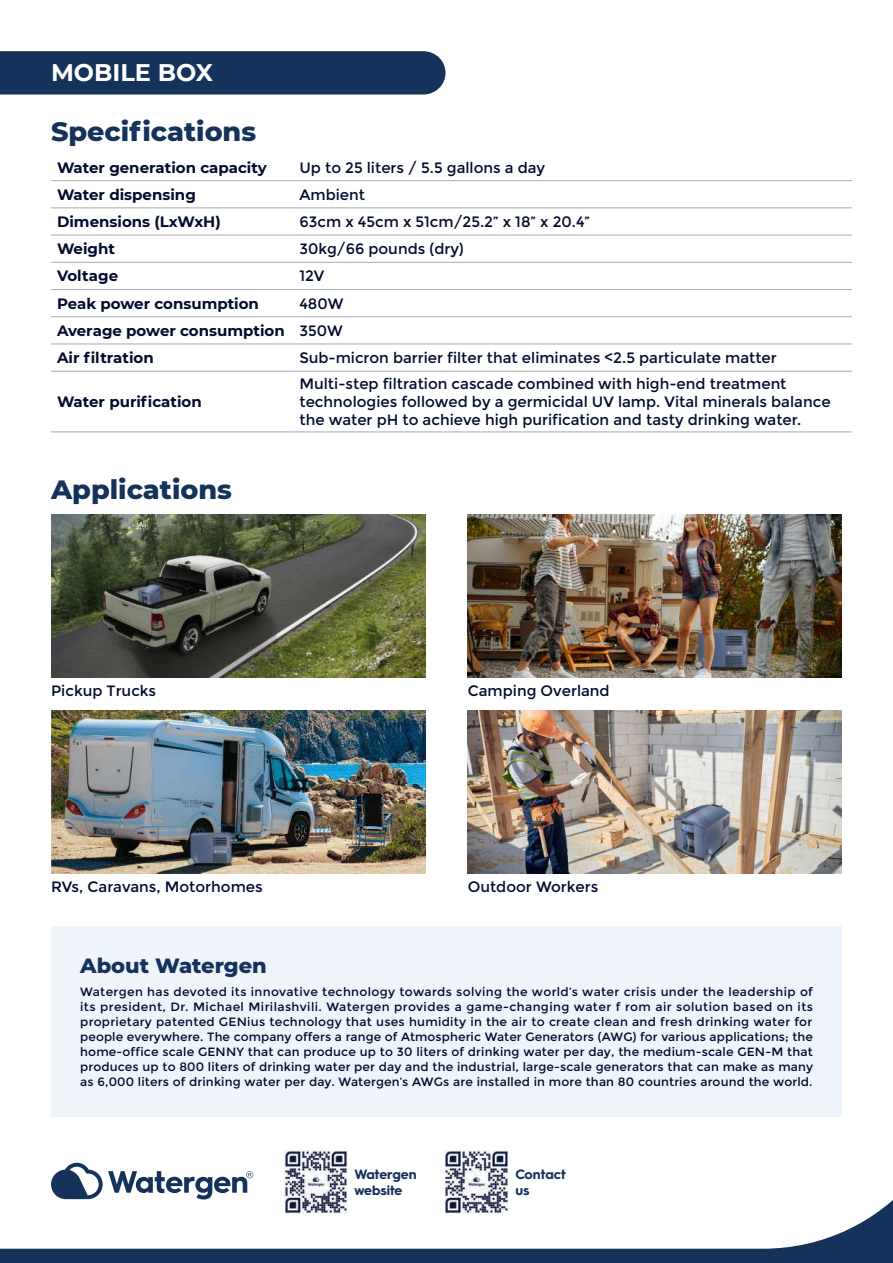
<style>
.page{position:relative;width:893px;height:1263px;background:#fff}
.page>*{position:absolute;margin:0;border:0;box-sizing:border-box;transform-origin:0 0}
.t1{font:800 27px "Montserrat";color:#14325a}
.t2{font:700 24px "Montserrat";color:#fff}
.t3{font:800 21px "Montserrat";color:#14325a}
.t4{font:15px/18px "Montserrat";color:#000b2d}
.t5{font:700 15px "Montserrat";color:#000b2d}
.t6{font:700 13.5px/16.2px "Hurme Geometric Sans 3";color:#14325a}
.t7{font:12px/15px "Montserrat";letter-spacing:.01em;color:#000b2d;text-align:justify}
</style>
<div class="page">
<img style="left:468px;top:514px;width:374px;height:163px">
<img style="left:468px;top:711px;width:374px;height:162px">
<img style="left:51px;top:514px;width:374px;height:163px">
<img style="left:51px;top:711px;width:374px;height:162px">
<div style="left:0;top:51px;width:446px;height:44px;background:#14325a"></div>
<hr style="left:51px;top:180px;width:242px;height:1px;background:#a8a9ad">
<hr style="left:293px;top:180px;width:559px;height:1px;background:#a8a9ad">
<hr style="left:51px;top:207px;width:242px;height:1px;background:#a8a9ad">
<hr style="left:293px;top:207px;width:559px;height:1px;background:#a8a9ad">
<hr style="left:51px;top:235px;width:242px;height:1px;background:#a8a9ad">
<hr style="left:293px;top:235px;width:559px;height:1px;background:#a8a9ad">
<hr style="left:51px;top:262px;width:242px;height:1px;background:#a8a9ad">
<hr style="left:293px;top:262px;width:559px;height:1px;background:#a8a9ad">
<hr style="left:51px;top:289px;width:242px;height:1px;background:#a8a9ad">
<hr style="left:293px;top:289px;width:559px;height:1px;background:#a8a9ad">
<hr style="left:51px;top:316px;width:242px;height:1px;background:#a8a9ad">
<hr style="left:293px;top:316px;width:559px;height:1px;background:#a8a9ad">
<hr style="left:51px;top:344px;width:242px;height:1px;background:#a8a9ad">
<hr style="left:293px;top:344px;width:559px;height:1px;background:#a8a9ad">
<hr style="left:51px;top:371px;width:242px;height:1px;background:#a8a9ad">
<hr style="left:293px;top:371px;width:559px;height:1px;background:#a8a9ad">
<hr style="left:51px;top:431px;width:242px;height:1px;background:#a8a9ad">
<hr style="left:293px;top:431px;width:559px;height:1px;background:#a8a9ad">
<div style="left:51px;top:926px;width:791px;height:190px;background:#eff3fa"></div>
<svg style="left:0;top:1180px;width:893px;height:83px"></svg>
<img style="left:445px;top:1150px;width:63px;height:63px">
<img style="left:284px;top:1150px;width:63px;height:63px">
<svg style="left:51px;top:1163px;width:202px;height:36px"></svg>
<h2 class="t2" style="left:51px;top:55px;width:163px">MOBILE BOX</h2>
<h1 class="t1" style="left:51px;top:111px;width:207px">Specifications</h1>
<p class="t5" style="left:57px;top:156px;width:211px">Water generation capacity</p>
<p class="t4" style="left:299px;top:158px;width:247px">Up to 25 liters / 5.5 gallons a day</p>
<p class="t5" style="left:57px;top:184px;width:140px">Water dispensing</p>
<p class="t4" style="left:299px;top:186px;width:67px">Ambient</p>
<p class="t5" style="left:57px;top:211px;width:165px">Dimensions (LxWxH)</p>
<p class="t4" style="left:299px;top:213px;width:292px">63cm x 45cm x 51cm/25.2” x 18” x 20.4“</p>
<p class="t5" style="left:57px;top:238px;width:59px">Weight</p>
<p class="t4" style="left:299px;top:240px;width:166px">30kg/66 pounds (dry(</p>
<p class="t5" style="left:57px;top:265px;width:63px">Voltage</p>
<p class="t4" style="left:299px;top:267px;width:27px">12V</p>
<p class="t5" style="left:57px;top:293px;width:203px">Peak power consumption</p>
<p class="t4" style="left:299px;top:295px;width:46px">480W</p>
<p class="t5" style="left:57px;top:320px;width:229px">Average power consumption</p>
<p class="t4" style="left:299px;top:322px;width:45px">350W</p>
<p class="t5" style="left:57px;top:347px;width:98px">Air filtration</p>
<p class="t5" style="left:57px;top:391px;width:146px">Water purification</p>
<p class="t4" style="left:299px;top:349px;width:479px">Sub-micron barrier filter that eliminates &lt;2.5 particulate matter</p>
<p class="t4" style="left:299px;top:375px;width:533px">Multi-step filtration cascade combined with high-end treatment technologies followed by a germicidal UV lamp. Vital minerals balance the water pH to achieve high purification and tasty drinking water.</p>
<h1 class="t1" style="left:51px;top:469px;width:182px">Applications</h1>
<p class="t4" style="left:51px;top:682px;width:107px">Pickup Trucks</p>
<p class="t4" style="left:468px;top:682px;width:143px">Camping Overland</p>
<p class="t4" style="left:51px;top:878px;width:213px">RVs, Caravans, Motorhomes</p>
<p class="t4" style="left:468px;top:878px;width:132px">Outdoor Workers</p>
<h3 class="t3" style="left:80px;top:950px;width:188px">About Watergen</h3>
<p class="t7" style="left:80px;top:984px;width:734px">Watergen has devoted its innovative technology towards solving the world s’ water crisis under the leadership of its president, Dr. Michael Mirilashvili. Watergen provides a game-changing water f rom air solution based on its proprietary patented GENius technology that uses humidity in the air to create clean and fresh drinking water for people everywhere. The company offers a range of Atmospheric Water Generators (AWG) for various applications; the home-office scale GENNY that can produce up to 30 liters of drinking water per day, the medium-scale GEN M- that produces up to 800 liters of drinking water per day and the industrial, large-scale generators that can make as many as 6,000 liters of drinking water per day. Watergen s’ AWGs are installed in more than 80 countries around the world.</p>
<p class="t6" style="left:354px;top:1165px;width:64px">Watergen website</p>
<p class="t6" style="left:515px;top:1165px;width:52px">Contact us</p>
</div>
